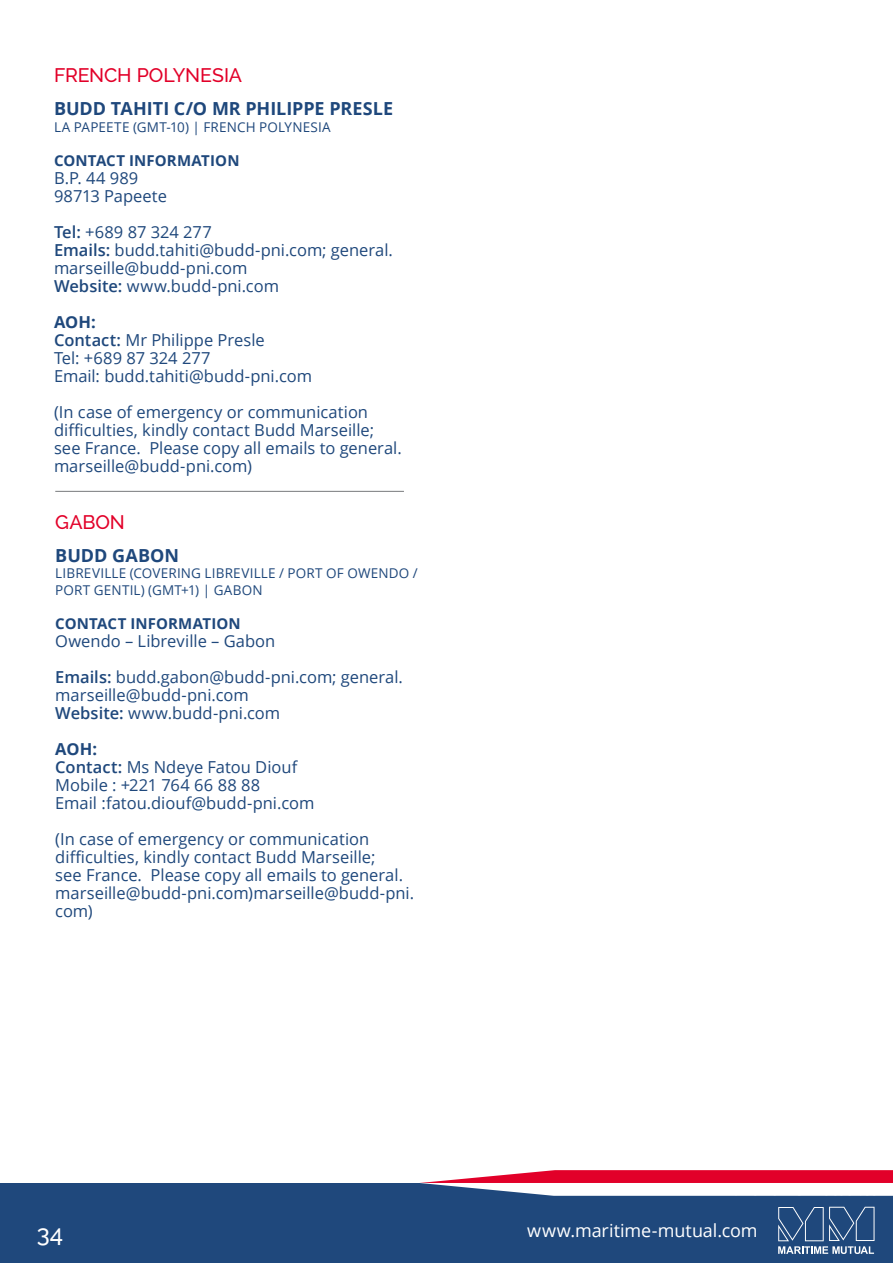
<style>
.page{position:relative;width:893px;height:1263px;background:#fff}
.page>*{position:absolute;margin:0;border:0;box-sizing:border-box;transform-origin:0 0}
.t1{font:500 24px "Raleway";color:#fff}
.body-copy{font:500 19.5px "Raleway";letter-spacing:-.005em;color:#e20029}
.body-copy-2{font:700 18px "Open Sans";color:#1f487c}
.t2{font:18px "Open Sans";letter-spacing:-.005em;color:#fff}
.body-copy-3{font:16.5px/18px "Open Sans";color:#1f487c}
.body-copy-4{font:700 16.5px "Open Sans";letter-spacing:-.005em;color:#1f487c}
.body-copy-5{font:700 15px "Open Sans";letter-spacing:.01em;color:#1f487c}
.body-copy-6{font:13.5px/16.5px "Open Sans";letter-spacing:.015em;color:#1f487c}
.s1{font-weight:600}
</style>
<div class="page">
<div style="left:0;top:1183px;width:893px;height:80px;background:#1f487c"></div>
<svg style="left:778px;top:1207px;width:96px;height:47px"></svg>
<svg style="left:420px;top:1170px;width:473px;height:26px"></svg>
<hr style="left:55px;top:491px;width:349px;height:1px;background:#787a7d">
<p class="body-copy" style="left:54px;top:64px;width:190px">FRENCH POLYNESIA</p>
<p class="body-copy-2" style="left:54px;top:96px;width:341px">BUDD TAHITI C/O MR PHILIPPE PRESLE</p>
<p class="body-copy-6" style="left:54px;top:118px;width:278px">LA PAPEETE (GMT-10) | FRENCH POLYNESIA</p>
<p class="body-copy-5" style="left:54px;top:150px;width:187px">CONTACT INFORMATION</p>
<p class="body-copy-3" style="left:54px;top:169px;width:86px">B.P. 44 989</p>
<p class="body-copy-3" style="left:54px;top:187px;width:115px">98713 Papeete</p>
<p class="body-copy-3" style="left:54px;top:223px;width:159px"><span class="s1">Tel:</span> +689 87 324 277</p>
<p class="body-copy-3" style="left:54px;top:241px;width:340px"><span class="s1">Emails:</span> budd.tahiti@budd-pni.com; general. marseille@budd-pni.com</p>
<p class="body-copy-3" style="left:54px;top:277px;width:227px"><span class="s1">Website:</span> www.budd-pni.com</p>
<p class="body-copy-4" style="left:54px;top:310px;width:43px">AOH:</p>
<p class="body-copy-3" style="left:54px;top:331px;width:212px"><span class="s1">Contact:</span> Mr Philippe Presle</p>
<p class="body-copy-3" style="left:54px;top:349px;width:158px">Tel: +689 87 324 277</p>
<p class="body-copy-3" style="left:54px;top:367px;width:260px">Email: budd.tahiti@budd-pni.com</p>
<p class="body-copy-3" style="left:54px;top:403px;width:349px">(In case of emergency or communication difficulties, kindly contact Budd Marseille; see France. Please copy all emails to general. marseille@budd-pni.com)</p>
<p class="body-copy" style="left:55px;top:511px;width:71px">GABON</p>
<p class="body-copy-2" style="left:55px;top:543px;width:125px">BUDD GABON</p>
<p class="body-copy-6" style="left:55px;top:565px;width:364px">LIBREVILLE (COVERING LIBREVILLE / PORT OF OWENDO /<br>PORT GENTIL) (GMT+1) | GABON</p>
<p class="body-copy-5" style="left:55px;top:613px;width:187px">CONTACT INFORMATION</p>
<p class="body-copy-3" style="left:55px;top:632px;width:222px">Owendo – Libreville – Gabon</p>
<p class="body-copy-3" style="left:55px;top:668px;width:349px"><span class="s1">Emails:</span> budd.gabon@budd-pni.com; general. marseille@budd-pni.com</p>
<p class="body-copy-3" style="left:55px;top:704px;width:227px"><span class="s1">Website:</span> www.budd-pni.com</p>
<p class="body-copy-4" style="left:55px;top:738px;width:43px">AOH:</p>
<p class="body-copy-3" style="left:55px;top:758px;width:244px"><span class="s1">Contact:</span> Ms Ndeye Fatou Diouf</p>
<p class="body-copy-3" style="left:55px;top:776px;width:206px">Mobile : +221 764 66 88 88</p>
<p class="body-copy-3" style="left:55px;top:794px;width:261px">Email :fatou.diouf@budd-pni.com</p>
<p class="body-copy-3" style="left:55px;top:830px;width:360px">(In case of emergency or communication difficulties, kindly contact Budd Marseille;<br>see France. Please copy all emails to general. marseille@budd-pni.com)marseille@budd-pni. com)</p>
<h1 class="t1" style="left:37px;top:1220px;width:28px">34</h1>
<p class="t2" style="left:527px;top:1218px;width:232px">www.maritime-mutual.com</p>
</div>
